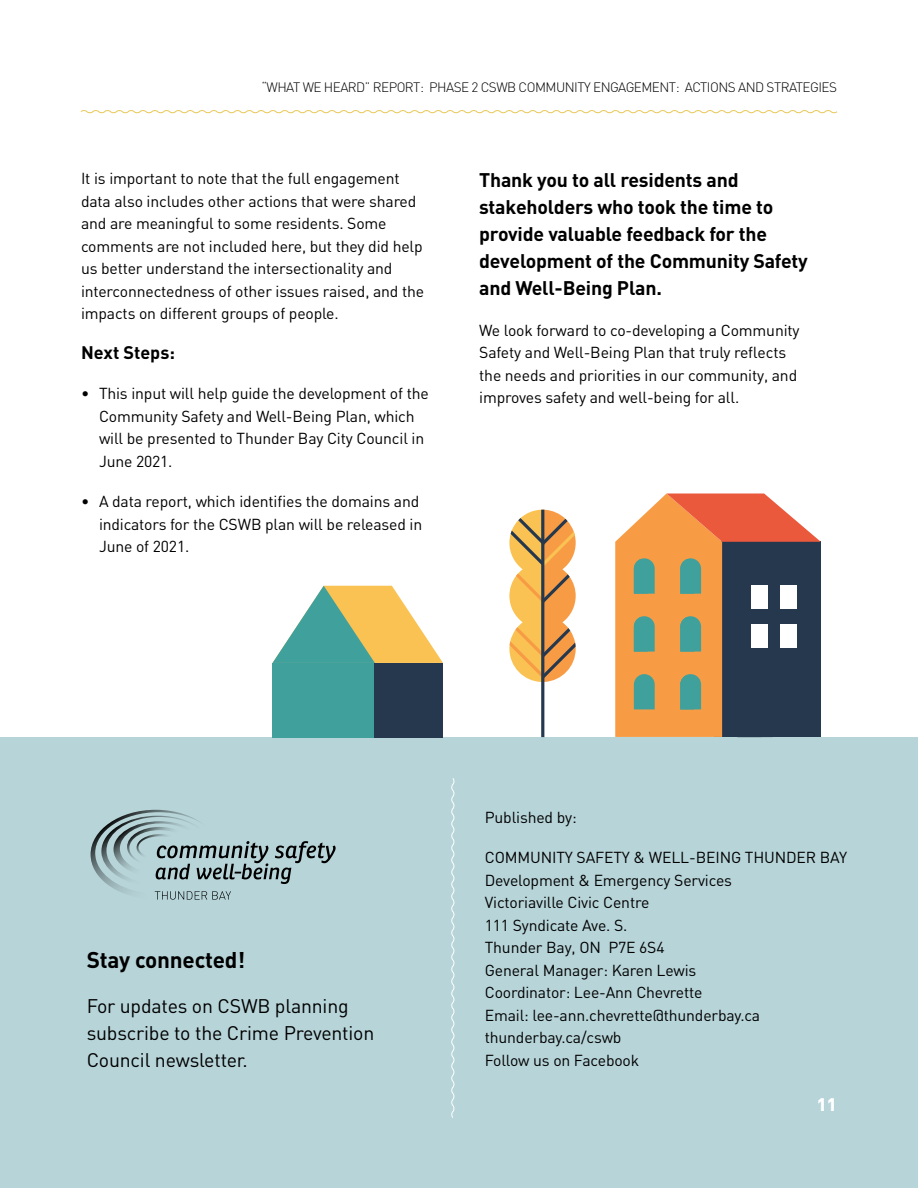
<style>
.page{position:relative;width:918px;height:1188px;background:#fff}
.page>*{position:absolute;margin:0;border:0;box-sizing:border-box;transform-origin:0 0}
.t1{font:700 22.5px "DIN";letter-spacing:-.01em;color:#000}
.t2{font:700 19.5px/27px "DIN";letter-spacing:-.01em;color:#000}
.t3{font:19.5px/27px "DIN";letter-spacing:-.01em;color:#000}
.t4{font:700 18px "DIN";color:#000}
.t5{font:900 18px "DIN";color:#fff}
.t6{font:15.75px/22.5px "DIN";letter-spacing:-.01em;color:#000}
.t7{font:300 13.5px "DIN";letter-spacing:-.04em;color:#000}
</style>
<div class="page">
<div style="left:0;top:737px;width:918px;height:451px;background:#b7d4d8"></div>
<img style="left:91px;top:810px;width:109px;height:84px">
<svg style="left:155px;top:891px;width:76px;height:9px"></svg>
<img style="left:137px;top:834px;width:35px;height:24px">
<svg style="left:156px;top:841px;width:180px;height:43px"></svg>
<svg style="left:451px;top:778px;width:4px;height:340px"></svg>
<svg style="left:80px;top:110px;width:757px;height:4px"></svg>
<div style="left:273px;top:663px;width:170px;height:74px;background:#40a19c"></div>
<div style="left:375px;top:663px;width:68px;height:74px;background:#26384d"></div>
<svg style="left:273px;top:586px;width:170px;height:77px"></svg>
<svg style="left:509px;top:510px;width:67px;height:227px"></svg>
<svg style="left:615px;top:494px;width:206px;height:243px;background:#9e7b5e"></svg>
<p class="t7" style="left:261px;top:79px;width:577px">“WHAT WE HEARD” REPORT: PHASE 2 CSWB COMMUNITY ENGAGEMENT: ACTIONS AND STRATEGIES</p>
<p class="t6" style="left:81px;top:167px;width:345px">It is important to note that the full engagement data also includes other actions that were shared and are meaningful to some residents. Some comments are not included here, but they did help us better understand the intersectionality and interconnectedness of other issues raised, and the impacts on different groups of people.</p>
<p class="t4" style="left:81px;top:340px;width:95px">Next Steps:</p>
<p class="t6" style="left:99px;top:382px;width:331px;text-indent:-18px">• This input will help guide the development of the Community Safety and Well-Being Plan, which will be presented to Thunder Bay City Council in June 2021.</p>
<p class="t6" style="left:99px;top:490px;width:325px;text-indent:-18px">• A data report, which identifies the domains and indicators for the CSWB plan will be released in<br>June of 2021.</p>
<p class="t2" style="left:479px;top:166px;width:330px">Thank you to all residents and stakeholders who took the time to provide valuable feedback for the development of the Community Safety and Well-Being Plan.</p>
<p class="t6" style="left:479px;top:319px;width:322px">We look forward to co-developing a Community Safety and Well-Being Plan that truly reflects the needs and priorities in our community, and improves safety and well-being for all.</p>
<p class="t1" style="left:87px;top:945px;width:160px">Stay connected!</p>
<p class="t3" style="left:87px;top:992px;width:289px">For updates on CSWB planning subscribe to the Crime Prevention<br>Council newsletter.</p>
<p class="t6" style="left:485px;top:806px;width:93px">Published by:</p>
<p class="t6" style="left:485px;top:846px;width:364px">COMMUNITY SAFETY &amp; WELL-BEING THUNDER BAY<br>Development &amp; Emergency Services<br>Victoriaville Civic Centre<br>111 Syndicate Ave. S.<br>Thunder Bay, ON P7E 6S4<br>General Manager: Karen Lewis<br>Coordinator: Lee-Ann Chevrette<br>Email: lee-ann.chevrette@thunderbay.ca thunderbay.ca/cswb<br>Follow us on Facebook</p>
<p class="t5" style="left:817px;top:1093px;width:22px">11</p>
</div>
